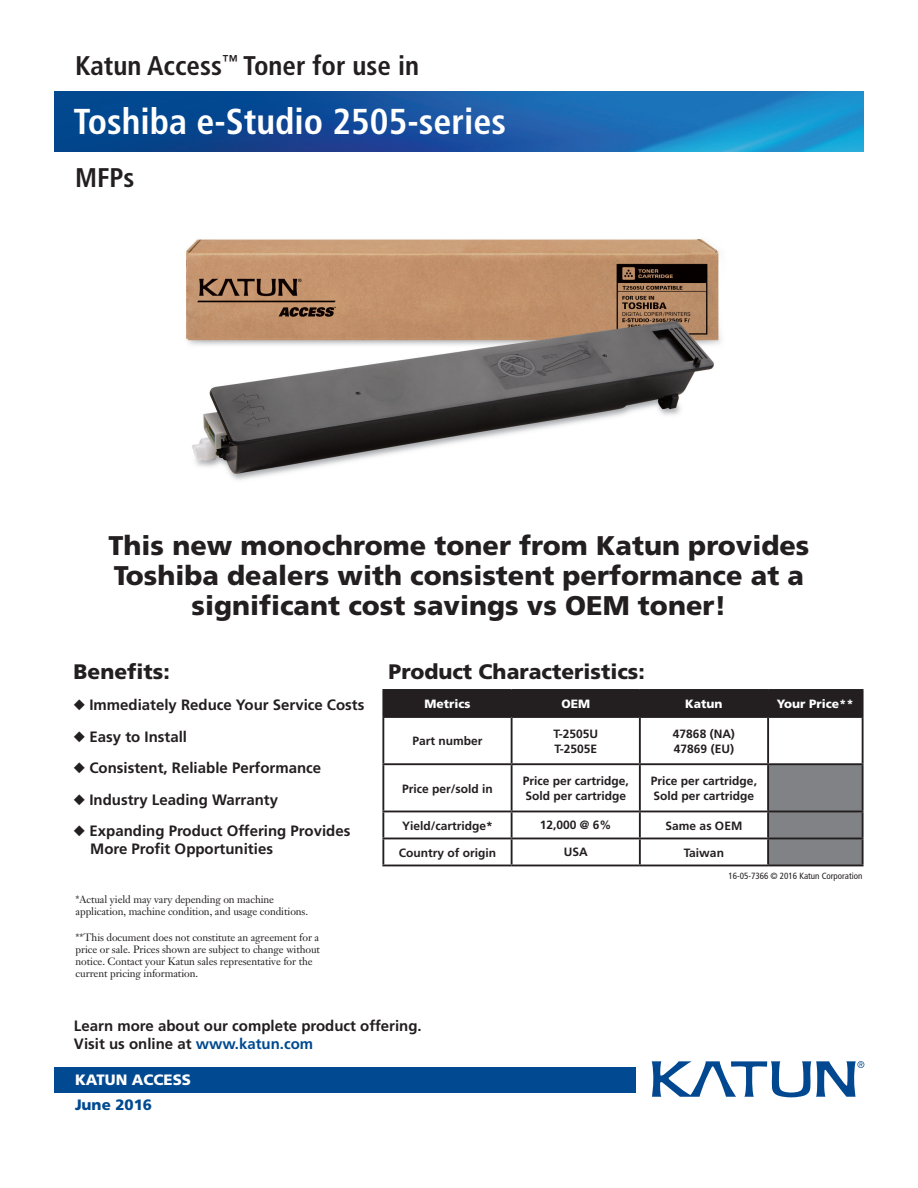
<style>
.page{position:relative;width:918px;height:1188px;background:#fff}
.page>*{position:absolute;margin:0;border:0;box-sizing:border-box;transform-origin:0 0}
.t1{font:700 condensed 36px "Frutiger";color:#fff}
.t2{font:900 27px/30.2px "Frutiger";color:#231f20;text-align:center}
.t3{font:700 condensed 27px "Frutiger";color:#231f20}
.t4{font:900 21px "Frutiger";color:#231f20}
.t5{font:700 15px/18px "Frutiger";color:#231f20}
.t6{font:900 15px "Frutiger";color:#fff}
.t7{font:900 15px "Frutiger";color:#014990}
.t8{font:700 12px "Frutiger";color:#231f20}
.t9{font:900 12px "Frutiger";color:#fff}
.t10{font:10.5px/12px "Janson Text";letter-spacing:-.01em;color:#231f20}
.t11{font:condensed 9px "Frutiger";color:#231f20}
.s1{color:#014990}
</style>
<div class="page">
<img style="left:186px;top:239px;width:535px;height:241px">
<div style="left:54px;top:1067px;width:582px;height:25px;background:#014990"></div>
<svg style="left:652px;top:1061px;width:212px;height:36px"></svg>
<img style="left:54px;top:91px;width:810px;height:61px">
<div style="left:384px;top:691px;width:478px;height:25px;background:#231f20"></div>
<svg style="left:769px;top:765px;width:93px;height:100px;background:#7d7f82"></svg>
<hr style="left:382px;top:689px;width:130px;height:2px;background:#231f20">
<hr style="left:382px;top:691px;width:2px;height:25px;background:#231f20">
<hr style="left:512px;top:689px;width:128px;height:2px;background:#231f20">
<hr style="left:511px;top:691px;width:2px;height:25px;background:#231f20">
<hr style="left:640px;top:689px;width:128px;height:2px;background:#231f20">
<hr style="left:639px;top:691px;width:2px;height:25px;background:#231f20">
<hr style="left:768px;top:689px;width:96px;height:2px;background:#231f20">
<hr style="left:767px;top:691px;width:2px;height:25px;background:#231f20">
<hr style="left:862px;top:691px;width:2px;height:25px;background:#231f20">
<hr style="left:382px;top:716px;width:130px;height:2px;background:#231f20">
<hr style="left:382px;top:718px;width:2px;height:45px;background:#231f20">
<hr style="left:512px;top:716px;width:128px;height:2px;background:#231f20">
<hr style="left:511px;top:718px;width:2px;height:45px;background:#231f20">
<hr style="left:640px;top:716px;width:128px;height:2px;background:#231f20">
<hr style="left:639px;top:718px;width:2px;height:45px;background:#231f20">
<hr style="left:768px;top:716px;width:96px;height:2px;background:#231f20">
<hr style="left:767px;top:718px;width:2px;height:45px;background:#231f20">
<hr style="left:862px;top:718px;width:2px;height:45px;background:#231f20">
<hr style="left:382px;top:763px;width:130px;height:2px;background:#231f20">
<hr style="left:382px;top:765px;width:2px;height:46px;background:#231f20">
<hr style="left:512px;top:763px;width:128px;height:2px;background:#231f20">
<hr style="left:511px;top:765px;width:2px;height:46px;background:#231f20">
<hr style="left:640px;top:763px;width:128px;height:2px;background:#231f20">
<hr style="left:639px;top:765px;width:2px;height:46px;background:#231f20">
<hr style="left:768px;top:763px;width:96px;height:2px;background:#231f20">
<hr style="left:767px;top:765px;width:2px;height:46px;background:#231f20">
<hr style="left:862px;top:765px;width:2px;height:46px;background:#231f20">
<hr style="left:382px;top:811px;width:130px;height:1px;background:#231f20">
<hr style="left:382px;top:812px;width:2px;height:26px;background:#231f20">
<hr style="left:512px;top:811px;width:128px;height:1px;background:#231f20">
<hr style="left:511px;top:812px;width:2px;height:26px;background:#231f20">
<hr style="left:640px;top:811px;width:128px;height:1px;background:#231f20">
<hr style="left:639px;top:812px;width:2px;height:26px;background:#231f20">
<hr style="left:768px;top:811px;width:96px;height:1px;background:#231f20">
<hr style="left:767px;top:812px;width:2px;height:26px;background:#231f20">
<hr style="left:862px;top:812px;width:2px;height:26px;background:#231f20">
<hr style="left:382px;top:838px;width:130px;height:1px;background:#231f20">
<hr style="left:382px;top:839px;width:2px;height:26px;background:#231f20">
<hr style="left:512px;top:838px;width:128px;height:1px;background:#231f20">
<hr style="left:511px;top:839px;width:2px;height:26px;background:#231f20">
<hr style="left:640px;top:838px;width:128px;height:1px;background:#231f20">
<hr style="left:639px;top:839px;width:2px;height:26px;background:#231f20">
<hr style="left:768px;top:838px;width:96px;height:1px;background:#231f20">
<hr style="left:767px;top:839px;width:2px;height:26px;background:#231f20">
<hr style="left:862px;top:839px;width:2px;height:26px;background:#231f20">
<hr style="left:382px;top:865px;width:130px;height:1px;background:#231f20">
<hr style="left:512px;top:865px;width:128px;height:1px;background:#231f20">
<hr style="left:640px;top:865px;width:128px;height:1px;background:#231f20">
<hr style="left:768px;top:865px;width:96px;height:1px;background:#231f20">
<p class="t3" style="left:75px;top:49px;width:346px">Katun Access<sup>™</sup> Toner for use in</p>
<p class="t1" style="left:74px;top:100px;width:434px">Toshiba e-Studio 2505-series</p>
<p class="t3" style="left:75px;top:161px;width:61px">MFPs</p>
<p class="t2" style="left:109px;top:530px;width:702px">This new monochrome toner from Katun provides<br>Toshiba dealers with consistent performance at a significant cost savings vs OEM toner!</p>
<p class="t4" style="left:74px;top:659px;width:98px">Benefits:</p>
<p class="t5" style="left:74px;top:696px;width:292px">◆ Immediately Reduce Your Service Costs</p>
<p class="t5" style="left:74px;top:727px;width:115px">◆ Easy to Install</p>
<p class="t5" style="left:74px;top:759px;width:249px">◆ Consistent, Reliable Performance</p>
<p class="t5" style="left:74px;top:790px;width:206px">◆ Industry Leading Warranty</p>
<p class="t5" style="left:90px;top:822px;width:262px;text-indent:-17px">◆ Expanding Product Offering Provides<br>More Profit Opportunities</p>
<p class="t4" style="left:389px;top:659px;width:258px">Product Characteristics:</p>
<p class="t9" style="left:424px;top:697px;width:47px">Metrics</p>
<p class="t9" style="left:561px;top:697px;width:30px">OEM</p>
<p class="t9" style="left:685px;top:697px;width:39px">Katun</p>
<p class="t9" style="left:777px;top:697px;width:79px">Your Price**</p>
<p class="t8" style="left:412px;top:734px;width:72px">Part number</p>
<p class="t8" style="left:673px;top:727px;width:64px">47868 (NA)</p>
<p class="t8" style="left:674px;top:742px;width:62px">47869 (EU)</p>
<p class="t8" style="left:553px;top:727px;width:46px">T-2505U</p>
<p class="t8" style="left:554px;top:742px;width:44px">T-2505E</p>
<p class="t8" style="left:402px;top:781px;width:92px">Price per/sold in</p>
<p class="t8" style="left:523px;top:773px;width:108px">Price per cartridge,</p>
<p class="t8" style="left:525px;top:788px;width:102px">Sold per cartridge</p>
<p class="t8" style="left:651px;top:774px;width:108px">Price per cartridge,</p>
<p class="t8" style="left:654px;top:789px;width:102px">Sold per cartridge</p>
<p class="t8" style="left:402px;top:818px;width:92px">Yield/cartridge*</p>
<p class="t8" style="left:540px;top:818px;width:73px">12,000 @ 6%</p>
<p class="t8" style="left:666px;top:818px;width:78px">Same as OEM</p>
<p class="t8" style="left:399px;top:845px;width:99px">Country of origin</p>
<p class="t8" style="left:564px;top:845px;width:25px">USA</p>
<p class="t8" style="left:684px;top:845px;width:42px">Taiwan</p>
<p class="t11" style="left:729px;top:870px;width:135px">16-05-7366 © 2016 Katun Corporation</p>
<p class="t10" style="left:76px;top:894px;width:234px">*Actual yield may vary depending on machine application, machine condition, and usage conditions.</p>
<p class="t10" style="left:76px;top:931px;width:246px">**This document does not constitute an agreement for a price or sale. Prices shown are subject to change without notice. Contact your Katun sales representative for the current pricing information.</p>
<p class="t5" style="left:74px;top:1017px;width:349px">Learn more about our complete product offering.<br>Visit us online at <span class="s1">www.katun.com</span></p>
<p class="t6" style="left:75px;top:1071px;width:118px">KATUN ACCESS</p>
<p class="t7" style="left:75px;top:1095px;width:79px">June 2016</p>
</div>
